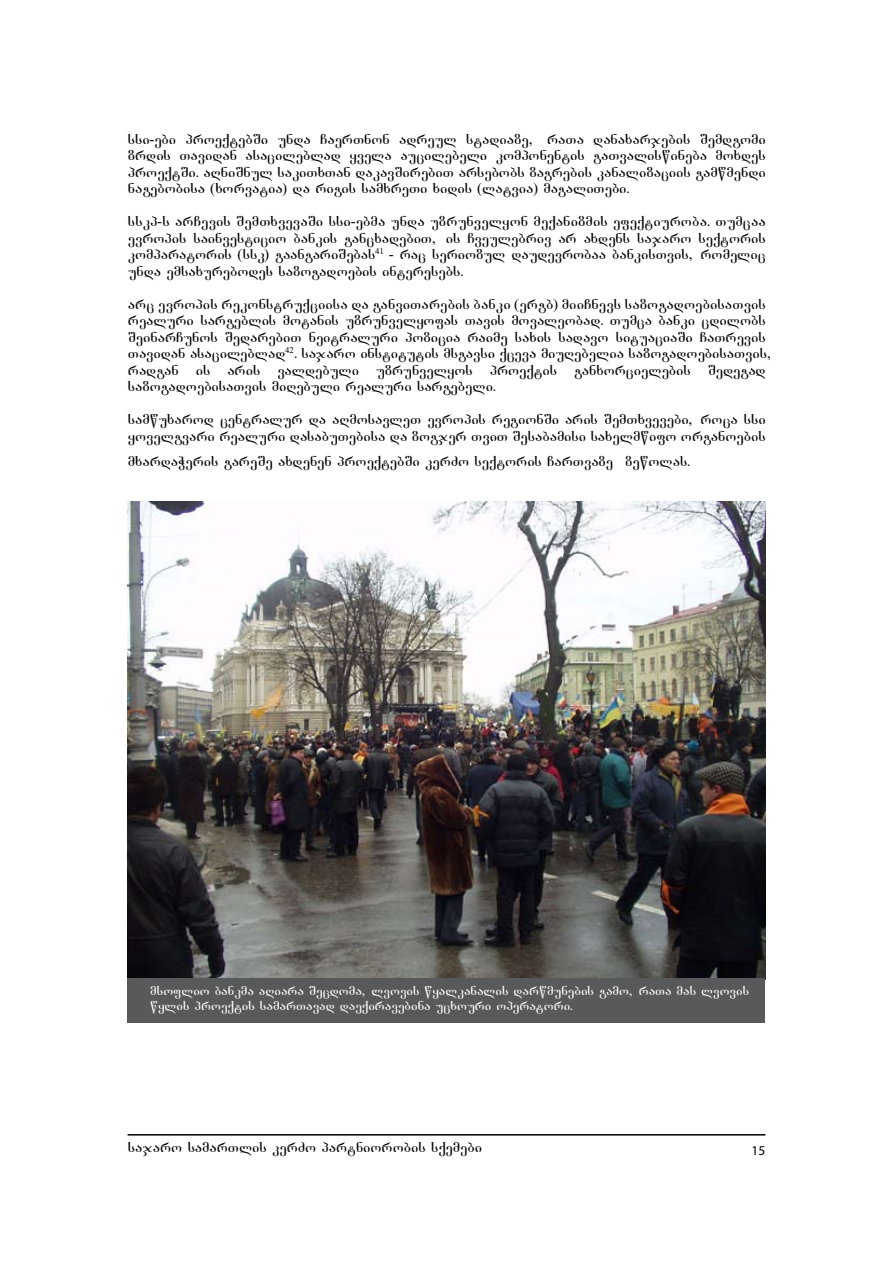
<style>
.page{position:relative;width:893px;height:1263px;background:#fff}
.page>*{position:absolute;margin:0;border:0;box-sizing:border-box;transform-origin:0 0}
.t1{font:15px/16.5px "Grigolia";color:#000;text-align:justify}
.t2{font:13.5px/15px "Grigolia";color:#fff}
.t3{font:13.5px "Myriad Pro";color:#000}
</style>
<div class="page">
<hr style="left:128px;top:1134px;width:637px;height:1px;background:#000">
<img style="left:127px;top:502px;width:638px;height:478px">
<div style="left:128px;top:978px;width:637px;height:44px;background:#58595b"></div>
<p class="t1" style="left:128px;top:132px;width:639px">SSI-EBI PROEQTEBSI UNDA CAERTNON ADREUL STADIAZE, RATA DANAXARJEBIS SEMDGOMI ZRDIS TAVIDAN ASACILEBLAD YVELA AUCILEBELI KOMPONENTIS GATVALISWINEBA MOXDES PROEQTSI. ARNISNUL SAKITXTAN DAKAVSIREBIT ARSEBOBS ZAGREBIS KANALIZACIIS GAMWMENDI NAGEBOBISA (XORVATIA) DA RIGIS SAMXRETI XIDIS (LATVIA) MAGALITEBI.</p>
<p class="t1" style="left:128px;top:214px;width:639px">SSKP-S ARCEVIS SEMTXVEVASI SSI-EBMA UNDA UZRUNVELYON MEQANIZMIS EFEQTIUROBA. TUMCAA EVROPIS SAINVESTICIO BANKIS GANCXADEBIT, IS CVEULEBRIV AR AXDENS SAJARO SEQTORIS KOMPARATORIS (SSK) GAANGARISEBAS<sup>41</sup> - RAC SERIOZUL DAUDEVROBAA BANKISTVIS, ROMELIC UNDA EMSAXUREBODES SAZOGADOEBIS INTERESEBS.</p>
<p class="t1" style="left:128px;top:297px;width:644px;text-align:left">ARC EVROPIS REKONSTRUQCIISA DA GANVITAREBIS BANKI (ERGB) MIICNEVS SAZOGADOEBISATVIS REALURI SARGEBLIS MOTANIS UZRUNVELYOFAS TAVIS MOVALEOBAD. TUMCA BANKI CDILOBS SEINARCUNOS SEDAREBIT NEITRALURI POZICIA RAIME SAXIS SADAVO SITUACIASI CATREVIS TAVIDAN ASACILEBLAD<sup>42</sup>. SAJARO INSTITUTIS MSGAVSI QCEVA MIUREBELIA SAZOGADOEBISATVIS, RADGAN IS ARIS VALDEBULI UZRUNVELYOS PROEQTIS GANXORCIELEBIS SEDEGAD SAZOGADOEBISATVIS MIREBULI REALURI SARGEBELI.</p>
<p class="t1" style="left:128px;top:412px;width:639px">SAMWUXAROD CENTRALUR DA ARMOSAVLET EVROPIS REGIONSI ARIS SEMTXVEVEBI, ROCA SSI<br>YOVELGVARI REALURI DASABUTEBISA DA ZOGJER TVIT SESABAMISI SAXELMWIFO ORGANOEBIS</p>
<p class="t1" style="left:128px;top:454px;width:564px">MXARDAWERIS GARESE AXDENEN PROEQTEBSI KERZO SEQTORIS CARTVAZE ZEWOLAS.</p>
<p class="t2" style="left:150px;top:984px;width:601px">MSOFLIO BANKMA ARIARA SECDOMA, LVOVIS WYALKANALIS DARWMUNEBIS GAMO, RATA MAS LVOVIS<br>WYLIS PROEQTIS SAMARTAVAD DAEQIRAVEBINA UCXOURI OPERATORI.</p>
<p class="t1" style="left:128px;top:1140px;width:356px">SAJARO SAMARTLIS KERZO PARTNIOROBIS SQEMEBI</p>
<p class="t3" style="left:752px;top:1142px;width:15px">15</p>
</div>
